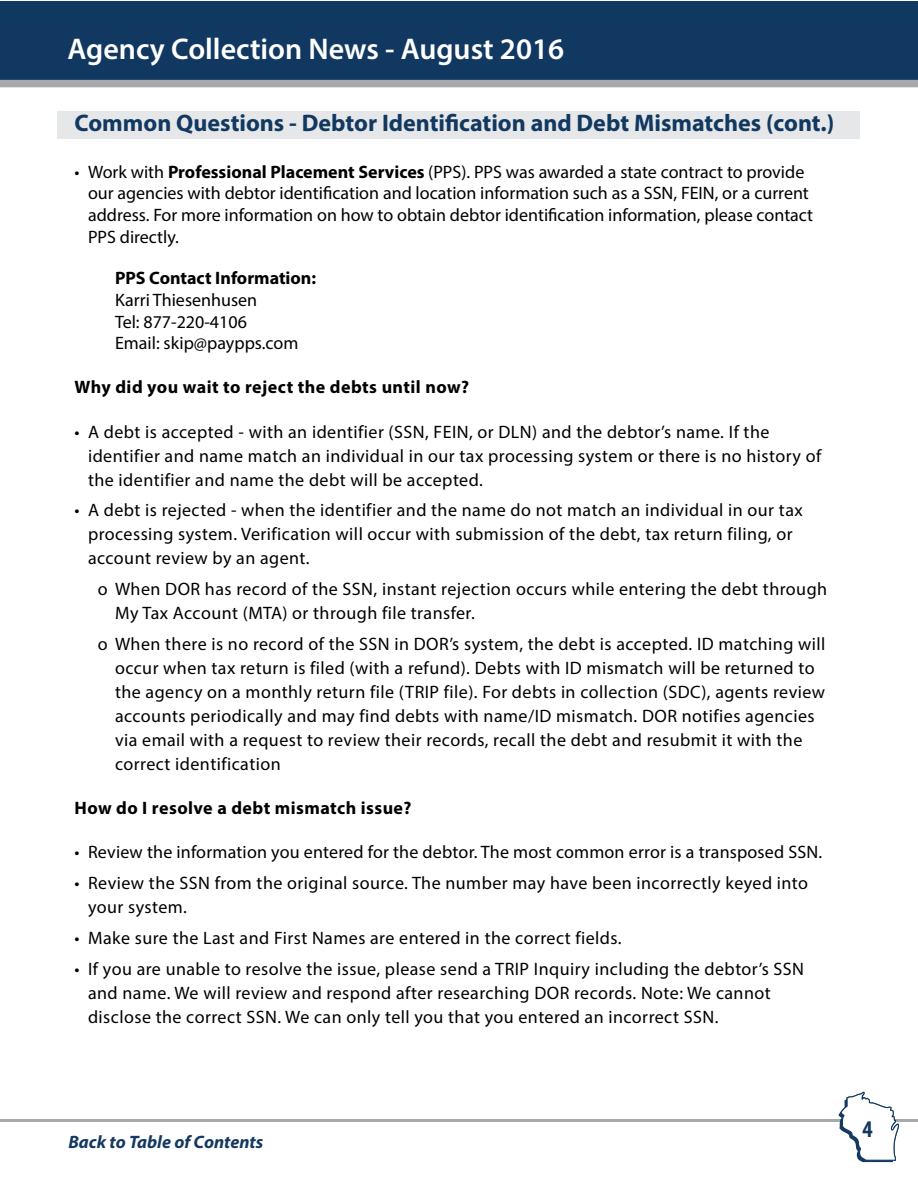
<style>
.page{position:relative;width:918px;height:1188px;background:#fff}
.page>*{position:absolute;margin:0;border:0;box-sizing:border-box;transform-origin:0 0}
.t1{font:600 30px "Myriad Pro";color:#fff}
.t2{font:700 24px "Myriad Pro";color:#113861}
.t3{font:700 condensed 24px "Myriad Pro";color:#113861}
.t4{font:18px/24px "Myriad Pro";letter-spacing:.025em;color:#000}
.t5{font:18px/21.6px "Myriad Pro";color:#000}
.t6{font:700 18px "Myriad Pro";letter-spacing:.025em;color:#000}
.t7{font:700 18px "Myriad Pro";color:#000}
.t8{font:italic 700 18px "Myriad Pro";color:#143961}
.s1{font-weight:700}
</style>
<div class="page">
<div style="left:1px;top:1px;width:917px;height:86px;background:#113861"></div>
<div style="left:0;top:80px;width:918px;height:7px;background:#a7a9ac"></div>
<hr style="left:0;top:1119px;width:918px;height:3px;background:#a7a9ac">
<svg style="left:839px;top:1091px;width:60px;height:71px"></svg>
<div style="left:58px;top:111px;width:802px;height:28px;background:#e6e7e8"></div>
<h1 class="t1" style="left:68px;top:30px;width:498px">Agency Collection News - August 2016</h1>
<h2 class="t2" style="left:75px;top:107px;width:761px">Common Questions - Debtor Identification and Debt Mismatches (cont.)</h2>
<p class="t5" style="left:88px;top:161px;width:727px;text-indent:-14px">• Work with <span class="s1">Professional Placement Services</span> (PPS). PPS was awarded a state contract to provide our agencies with debtor identification and location information such as a SSN, FEIN, or a current address. For more information on how to obtain debtor identification information, please contact PPS directly.</p>
<p class="t7" style="left:115px;top:267px;width:203px">PPS Contact Information:</p>
<p class="t5" style="left:115px;top:289px;width:185px">Karri Thiesenhusen<br>Tel: 877-220-4106<br>Email: skip@paypps.com</p>
<p class="t6" style="left:75px;top:376px;width:396px">Why did you wait to reject the debts until now?</p>
<p class="t4" style="left:88px;top:419px;width:735px;text-indent:-14px">• A debt is accepted - with an identifier (SSN, FEIN, or DLN) and the debtor’s name. If the identifier and name match an individual in our tax processing system or there is no history of the identifier and name the debt will be accepted.</p>
<p class="t4" style="left:88px;top:498px;width:716px;text-indent:-14px">• A debt is rejected - when the identifier and the name do not match an individual in our tax processing system. Verification will occur with submission of the debt, tax return filing, or account review by an agent.</p>
<p class="t4" style="left:115px;top:577px;width:714px;text-indent:-17px">o When DOR has record of the SSN, instant rejection occurs while entering the debt through<br>My Tax Account (MTA) or through file transfer.</p>
<p class="t4" style="left:115px;top:632px;width:712px;text-indent:-17px">o When there is no record of the SSN in DOR’s system, the debt is accepted. ID matching will occur when tax return is filed (with a refund). Debts with ID mismatch will be returned to the agency on a monthly return file (TRIP file). For debts in collection (SDC), agents review accounts periodically and may find debts with name/ID mismatch. DOR notifies agencies via email with a request to review their records, recall the debt and resubmit it with the correct identification</p>
<p class="t6" style="left:75px;top:796px;width:339px">How do I resolve a debt mismatch issue?</p>
<p class="t4" style="left:75px;top:840px;width:749px">• Review the information you entered for the debtor. The most common error is a transposed SSN.</p>
<p class="t4" style="left:88px;top:871px;width:722px;text-indent:-14px">• Review the SSN from the original source. The number may have been incorrectly keyed into your system.</p>
<p class="t4" style="left:75px;top:925px;width:549px">• Make sure the Last and First Names are entered in the correct fields.</p>
<p class="t4" style="left:88px;top:956px;width:718px;text-indent:-14px">• If you are unable to resolve the issue, please send a TRIP Inquiry including the debtor’s SSN and name. We will review and respond after researching DOR records. Note: We cannot disclose the correct SSN. We can only tell you that you entered an incorrect SSN.</p>
<p class="t8" style="left:68px;top:1130px;width:196px">Back to Table of Contents</p>
<h2 class="t3" style="left:863px;top:1114px;width:12px">4</h2>
</div>
